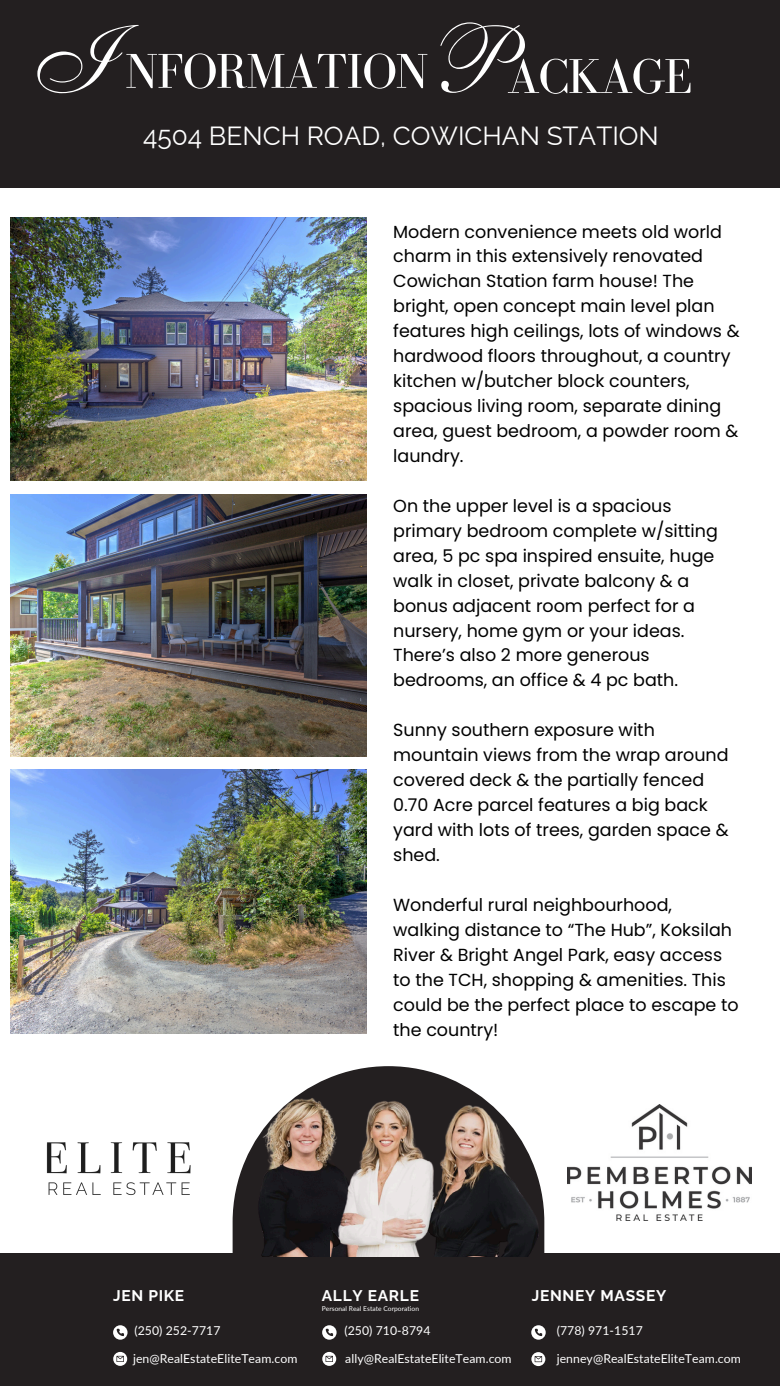
<style>
.page{position:relative;width:780px;height:1386px;background:#fff}
.page>*{position:absolute;margin:0;border:0;box-sizing:border-box;transform-origin:0 0}
.t1{font:97.12px "Anastasia Script";color:#fff}
.t2{font:96.95px "Anastasia Script";color:#fff}
.t3{font:50.23px "Bodoni FLF";letter-spacing:-.03em;color:#fff}
.t4{font:26.25px "Raleway";color:#fff}
.t5{font:17.5px/24.8px "Poppins";color:#000}
.t6{font:700 15.4px "Raleway";letter-spacing:.045em;color:#fff}
.t7{font:12.25px "Lato";letter-spacing:.005em;color:#fff}
.t8{font:6.65px "Lato";letter-spacing:.005em;color:#fff}
</style>
<div class="page">
<img style="left:11px;top:217px;width:355px;height:264px">
<img style="left:11px;top:494px;width:355px;height:263px">
<img style="left:11px;top:770px;width:355px;height:264px">
<div style="left:0;top:0;width:780px;height:187px;background:#231f20"></div>
<svg style="left:233px;top:1066px;width:230px;height:187px"></svg>
<div style="left:0;top:1253px;width:780px;height:133px;background:#231f20"></div>
<img style="left:257px;top:1085px;width:74px;height:171px">
<img style="left:331px;top:1085px;width:214px;height:171px">
<svg style="left:113px;top:1325px;width:14px;height:15px"></svg>
<svg style="left:113px;top:1352px;width:14px;height:14px"></svg>
<svg style="left:116px;top:1356px;width:8px;height:6px"></svg>
<svg style="left:322px;top:1352px;width:14px;height:14px"></svg>
<svg style="left:325px;top:1356px;width:8px;height:6px"></svg>
<svg style="left:531px;top:1352px;width:14px;height:14px"></svg>
<svg style="left:534px;top:1356px;width:8px;height:6px"></svg>
<svg style="left:322px;top:1325px;width:14px;height:15px"></svg>
<svg style="left:531px;top:1325px;width:14px;height:15px"></svg>
<img style="left:46px;top:1142px;width:145px;height:53px">
<img style="left:567px;top:1105px;width:184px;height:115px">
<h3 class="t2" style="left:19px;top:34px;width:77px">I</h3>
<p class="t3" style="left:125px;top:44px;width:305px">NFORMATION</p>
<h3 class="t1" style="left:418px;top:34px;width:77px">P</h3>
<h3 class="t3" style="left:507px;top:49px;width:187px">ACKAGE</h3>
<h2 class="t4" style="left:143px;top:121px;width:517px">4504 BENCH ROAD, COWICHAN STATION</h2>
<p class="t5" style="left:393px;top:219px;width:348px">Modern convenience meets old world charm in this extensively renovated Cowichan Station farm house! The bright, open concept main level plan features high ceilings, lots of windows &amp; hardwood floors throughout, a country kitchen w/butcher block counters, spacious living room, separate dining area, guest bedroom, a powder room &amp; laundry.</p>
<p class="t5" style="left:393px;top:493px;width:326px">On the upper level is a spacious primary bedroom complete w/sitting area, 5 pc spa inspired ensuite, huge walk in closet, private balcony &amp; a bonus adjacent room perfect for a nursery, home gym or your ideas.<br>There’s also 2 more generous bedrooms, an office &amp; 4 pc bath.</p>
<h1 class="t5" style="left:393px;top:718px;width:337px">Sunny southern exposure with mountain views from the wrap around covered deck &amp; the partially fenced<br>0.70 Acre parcel features a big back yard with lots of trees, garden space &amp; shed.</h1>
<h1 class="t5" style="left:393px;top:892px;width:347px">Wonderful rural neighbourhood, walking distance to “The Hub”, Koksilah River &amp; Bright Angel Park, easy access to the TCH, shopping &amp; amenities. This could be the perfect place to escape to the country!</h1>
<p class="t6" style="left:113px;top:1286px;width:73px">JEN PIKE</p>
<p class="t6" style="left:531px;top:1286px;width:136px">JENNEY MASSEY</p>
<p class="t7" style="left:134px;top:1323px;width:88px">(250) 252-7717</p>
<p class="t7" style="left:344px;top:1323px;width:88px">(250) 710-8794</p>
<h4 class="t7" style="left:557px;top:1323px;width:88px">(778) 971-1517</h4>
<h4 class="t7" style="left:133px;top:1351px;width:166px">jen@RealEstateEliteTeam.com</h4>
<p class="t7" style="left:345px;top:1351px;width:168px">ally@RealEstateEliteTeam.com</p>
<h4 class="t7" style="left:557px;top:1351px;width:186px">jenney@RealEstateEliteTeam.com</h4>
<h3 class="t6" style="left:322px;top:1286px;width:99px">ALLY EARLE</h3>
<p class="t8" style="left:322px;top:1304px;width:99px">Personal Real Estate Corporation</p>
</div>
